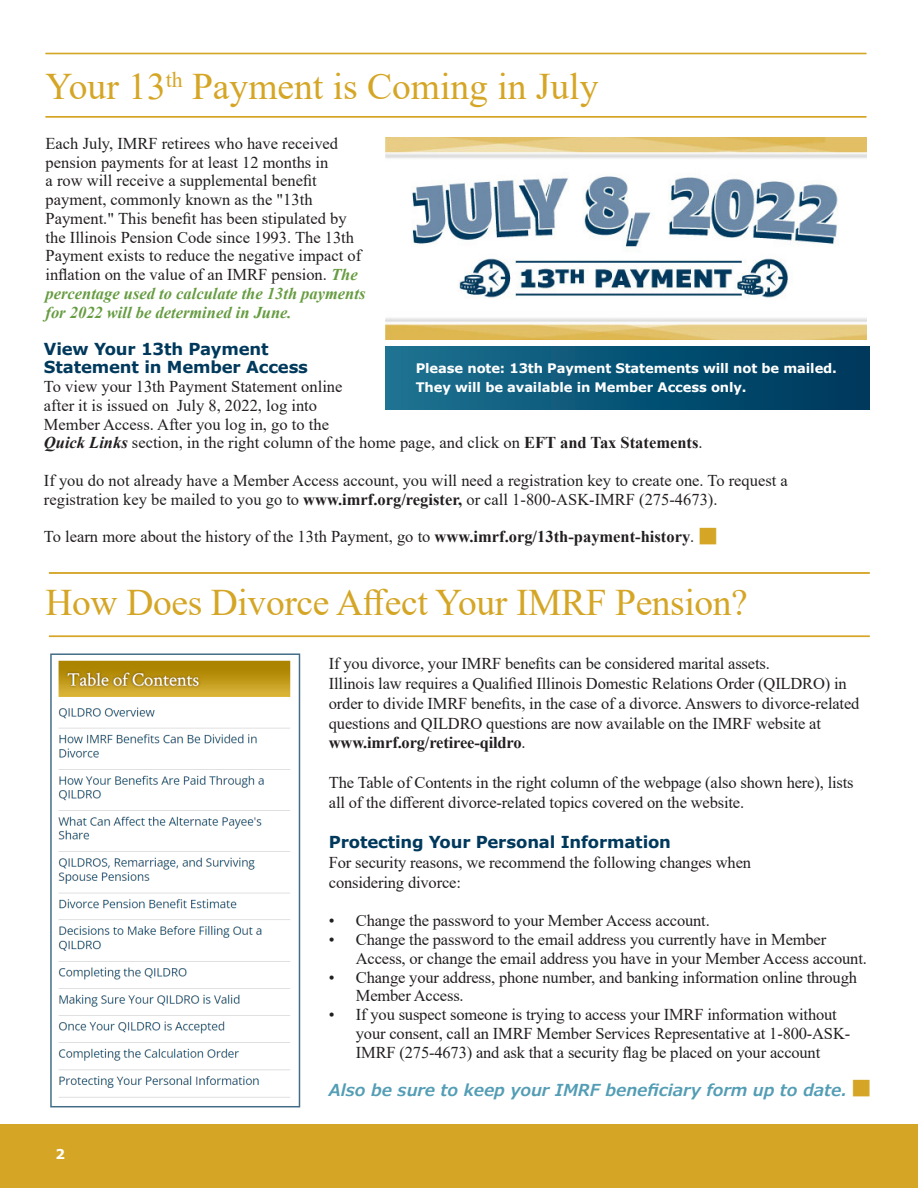
<style>
.page{position:relative;width:918px;height:1188px;background:#fff}
.page>*{position:absolute;margin:0;border:0;box-sizing:border-box;transform-origin:0 0}
.Headline_-_interior{font:37.5px "Times New Roman";letter-spacing:-.01em;color:#d5a626}
.Story_Text{font:16.5px/18.8px "Times New Roman";color:#231f20}
.Subhead_-_Dark_Blue{font:16.5px/19.8px "Times New Roman";letter-spacing:-.01em;color:#231f20}
.Subhead_-_Dark_Blue-2{font:700 16.5px/18.8px "Verdana Pro";letter-spacing:-.01em;color:#00395c}
.Subhead_-_Dark_Blue-3{font:italic 600 16.5px "Verdana Pro";letter-spacing:-.01em;color:#539db5}
.t1{font:700 13.5px "Verdana";color:#fff}
.Subhead_-_Gray{font:700 13.2px/18.8px "Verdana";letter-spacing:-.01em;color:#fff}
.s1{font-weight:700;font-style:italic;color:#669c41}
.s2{font-weight:700;font-style:italic}
.s3{font-weight:700}
</style>
<div class="page">
<div style="left:0;top:1124px;width:918px;height:64px;background:#d5a626"></div>
<div style="left:385px;top:346px;width:484px;height:64px;background:linear-gradient(to right,#1c7291,#00375b)"></div>
<hr style="left:46px;top:117px;width:820px;height:1px;background:#d5a626">
<hr style="left:46px;top:116px;width:820px;height:1px;background:#d5a626">
<hr style="left:46px;top:54px;width:820px;height:1px;background:#d5a626">
<hr style="left:46px;top:53px;width:820px;height:1px;background:#d5a626">
<img style="left:385px;top:137px;width:481px;height:202px">
<hr style="left:49px;top:636px;width:821px;height:1px;background:#d5a626">
<hr style="left:49px;top:573px;width:821px;height:1px;background:#d5a626">
<hr style="left:49px;top:572px;width:821px;height:1px;background:#d5a626">
<img style="left:58px;top:660px;width:233px;height:438px">
<p class="Headline_-_interior" style="left:46px;top:60px;width:554px">Your 13<sup>th</sup> Payment is Coming in July</p>
<p class="Story_Text" style="left:46px;top:133px;width:321px">Each July, IMRF retirees who have received pension payments for at least 12 months in<br>a row will receive a supplemental benefit payment, commonly known as the "13th Payment." This benefit has been stipulated by the Illinois Pension Code since 1993. The 13th Payment exists to reduce the negative impact of inflation on the value of an IMRF pension. <span class="s1">The percentage used to calculate the 13th payments for 2022 will be determined in June.</span></p>
<p class="Subhead_-_Dark_Blue-2" style="left:44px;top:339px;width:266px">View Your 13th Payment<br>Statement in Member Access</p>
<p class="Story_Text" style="left:44px;top:377px;width:300px">To view your 13th Payment Statement online after it is issued on July 8, 2022, log into<br>Member Access. After you log in, go to the</p>
<p class="Subhead_-_Gray" style="left:416px;top:359px;width:423px">Please note: 13th Payment Statements will not be mailed.<br>They will be available in Member Access only.</p>
<p class="Story_Text" style="left:44px;top:433px;width:660px"><span class="s2">Quick Links</span> section, in the right column of the home page, and click on <span class="s3">EFT and Tax Statements</span>.</p>
<p class="Story_Text" style="left:44px;top:471px;width:745px">If you do not already have a Member Access account, you will need a registration key to create one. To request a registration key be mailed to you go to <span class="s3">www.imrf.org/register,</span> or call 1-800-ASK-IMRF (275-4673).</p>
<p class="Story_Text" style="left:44px;top:527px;width:652px">To learn more about the history of the 13th Payment, go to <span class="s3">www.imrf.org/13th-payment-history</span>.</p>
<p class="Headline_-_interior" style="left:46px;top:576px;width:704px">How Does Divorce Affect Your IMRF Pension?</p>
<p class="t1" style="left:56px;top:1144px;width:11px">2</p>
<p class="Subhead_-_Dark_Blue" style="left:329px;top:653px;width:442px">If you divorce, your IMRF benefits can be considered marital assets.</p>
<p class="Subhead_-_Dark_Blue" style="left:329px;top:673px;width:532px">Illinois law requires a Qualified Illinois Domestic Relations Order (QILDRO) in order to divide IMRF benefits, in the case of a divorce. Answers to divorce-related questions and QILDRO questions are now available on the IMRF website at <span class="s3">www.imrf.org/retiree-qildro</span>.</p>
<p class="Subhead_-_Dark_Blue" style="left:329px;top:772px;width:526px">The Table of Contents in the right column of the webpage (also shown here), lists all of the different divorce-related topics covered on the website.</p>
<p class="Subhead_-_Dark_Blue-2" style="left:329px;top:833px;width:344px">Protecting Your Personal Information</p>
<p class="Subhead_-_Dark_Blue" style="left:329px;top:852px;width:424px">For security reasons, we recommend the following changes when</p>
<p class="Subhead_-_Dark_Blue" style="left:329px;top:872px;width:134px">considering divorce:</p>
<p class="Story_Text" style="left:329px;top:911px;width:382px">• Change the password to your Member Access account.</p>
<p class="Story_Text" style="left:356px;top:930px;width:513px;text-indent:-27px">• Change the password to the email address you currently have in Member<br>Access, or change the email address you have in your Member Access account.</p>
<p class="Story_Text" style="left:356px;top:967px;width:503px;text-indent:-27px">• Change your address, phone number, and banking information online through<br>Member Access.</p>
<p class="Story_Text" style="left:356px;top:1005px;width:496px;text-indent:-27px">• If you suspect someone is trying to access your IMRF information without your consent, call an IMRF Member Services Representative at 1-800-ASK-<br>IMRF (275-4673) and ask that a security flag be placed on your account</p>
<p class="Subhead_-_Dark_Blue-3" style="left:329px;top:1079px;width:520px">Also be sure to keep your IMRF beneficiary form up to date.</p>
</div>
